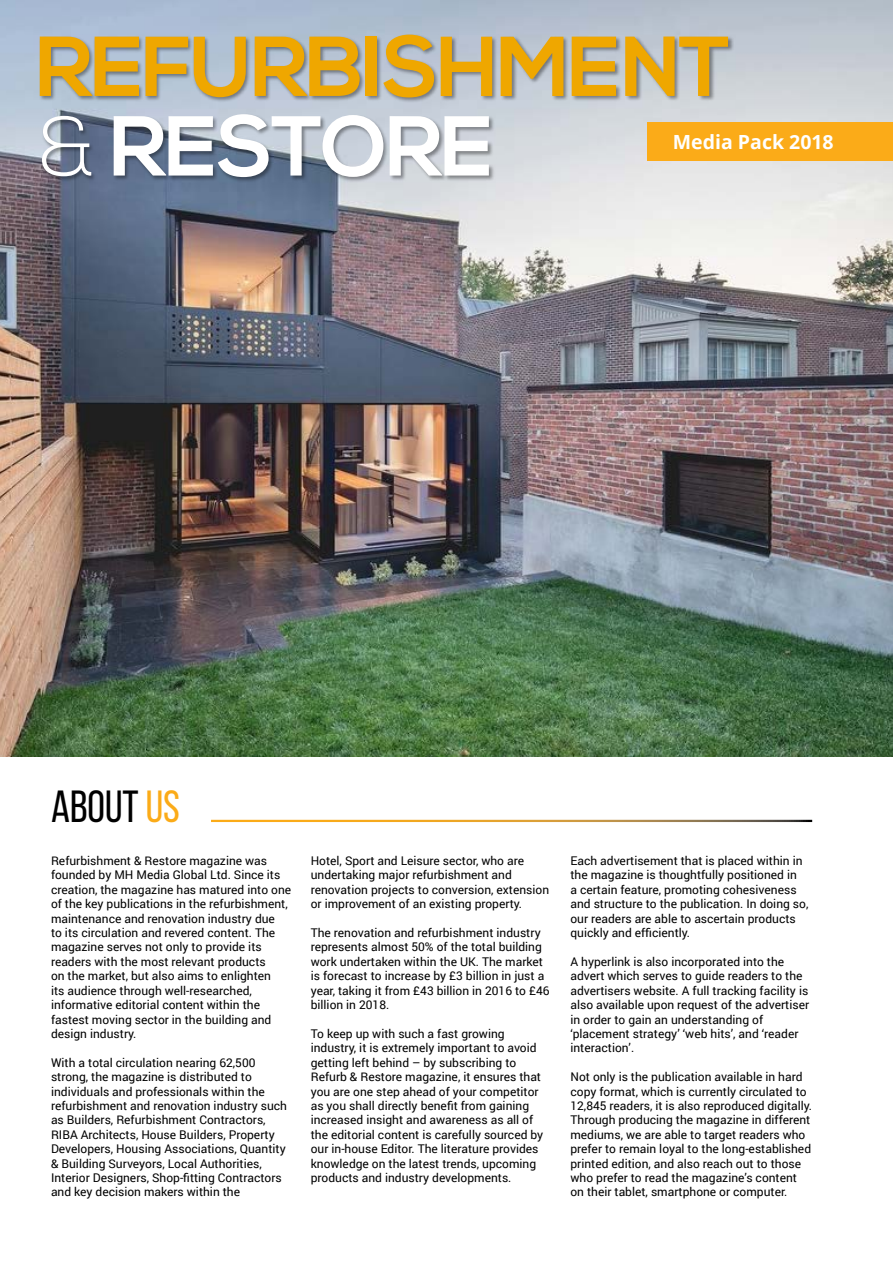
<style>
.page{position:relative;width:893px;height:1263px;background:#fff}
.page>*{position:absolute;margin:0;border:0;box-sizing:border-box;transform-origin:0 0}
.t1{font:700 84.75px/79.7px "Nexa";letter-spacing:-.025em;color:#efa700}
.t2{font:45px "Bebas Neue";color:#000}
.t3{font:700 19.5px "Open Sans";color:#fff}
.t4{font:12px/14.4px "Roboto";color:#000}
.s1{font-weight:300;color:#fff}
.s2{color:#fff}
.s3{color:#fbab18}
</style>
<div class="page">
<img style="left:0;top:0;width:893px;height:756px">
<div style="left:647px;top:123px;width:246px;height:38px;background:#fbab18"></div>
<div style="left:40px;top:34px;width:694px;height:148px;background:#000;opacity:.4"></div>
<h1 class="t1" style="left:36px;top:30px;width:697px">REFURBISHMENT <span class="s1">&amp;</span> <span class="s2">RESTORE</span></h1>
<h3 class="t3" style="left:673px;top:128px;width:162px">Media Pack 2018</h3>
<h2 class="t2" style="left:51px;top:782px;width:130px">ABOUT <span class="s3">US</span></h2>
<p class="t4" style="left:51px;top:853px;width:242px">Refurbishment &amp; Restore magazine was founded by MH Media Global Ltd. Since its creation, the magazine has matured into one of the key publications in the refurbishment, maintenance and renovation industry due<br>to its circulation and revered content. The magazine serves not only to provide its readers with the most relevant products<br>on the market, but also aims to enlighten<br>its audience through well-researched, informative editorial content within the fastest moving sector in the building and design industry.</p>
<p class="t4" style="left:51px;top:1055px;width:238px">With a total circulation nearing 62,500 strong, the magazine is distributed to individuals and professionals within the refurbishment and renovation industry such as Builders, Refurbishment Contractors, RIBA Architects, House Builders, Property Developers, Housing Associations, Quantity &amp; Building Surveyors, Local Authorities, Interior Designers, Shop-fitting Contractors and key decision makers within the</p>
<p class="t4" style="left:311px;top:853px;width:240px">Hotel, Sport and Leisure sector, who are undertaking major refurbishment and renovation projects to conversion, extension or improvement of an existing property.</p>
<p class="t4" style="left:311px;top:925px;width:240px">The renovation and refurbishment industry represents almost 50% of the total building work undertaken within the UK. The market is forecast to increase by £3 billion in just a year, taking it from £43 billion in 2016 to £46 billion in 2018.</p>
<p class="t4" style="left:311px;top:1026px;width:234px">To keep up with such a fast growing industry, it is extremely important to avoid getting left behind – by subscribing to Refurb &amp; Restore magazine, it ensures that you are one step ahead of your competitor as you shall directly benefit from gaining increased insight and awareness as all of the editorial content is carefully sourced by our in-house Editor. The literature provides knowledge on the latest trends, upcoming products and industry developments.</p>
<p class="t4" style="left:570px;top:853px;width:239px">Each advertisement that is placed within in the magazine is thoughtfully positioned in<br>a certain feature, promoting cohesiveness and structure to the publication. In doing so, our readers are able to ascertain products quickly and efficiently.</p>
<p class="t4" style="left:570px;top:954px;width:240px">A hyperlink is also incorporated into the advert which serves to guide readers to the advertisers website. A full tracking facility is also available upon request of the advertiser in order to gain an understanding of ‘placement strategy’ ‘web hits’, and ‘reader interaction’.</p>
<p class="t4" style="left:570px;top:1069px;width:243px">Not only is the publication available in hard copy format, which is currently circulated to 12,845 readers, it is also reproduced digitally.<br>Through producing the magazine in different mediums, we are able to target readers who prefer to remain loyal to the long-established printed edition, and also reach out to those who prefer to read the magazine’s content on their tablet, smartphone or computer.</p>
</div>
